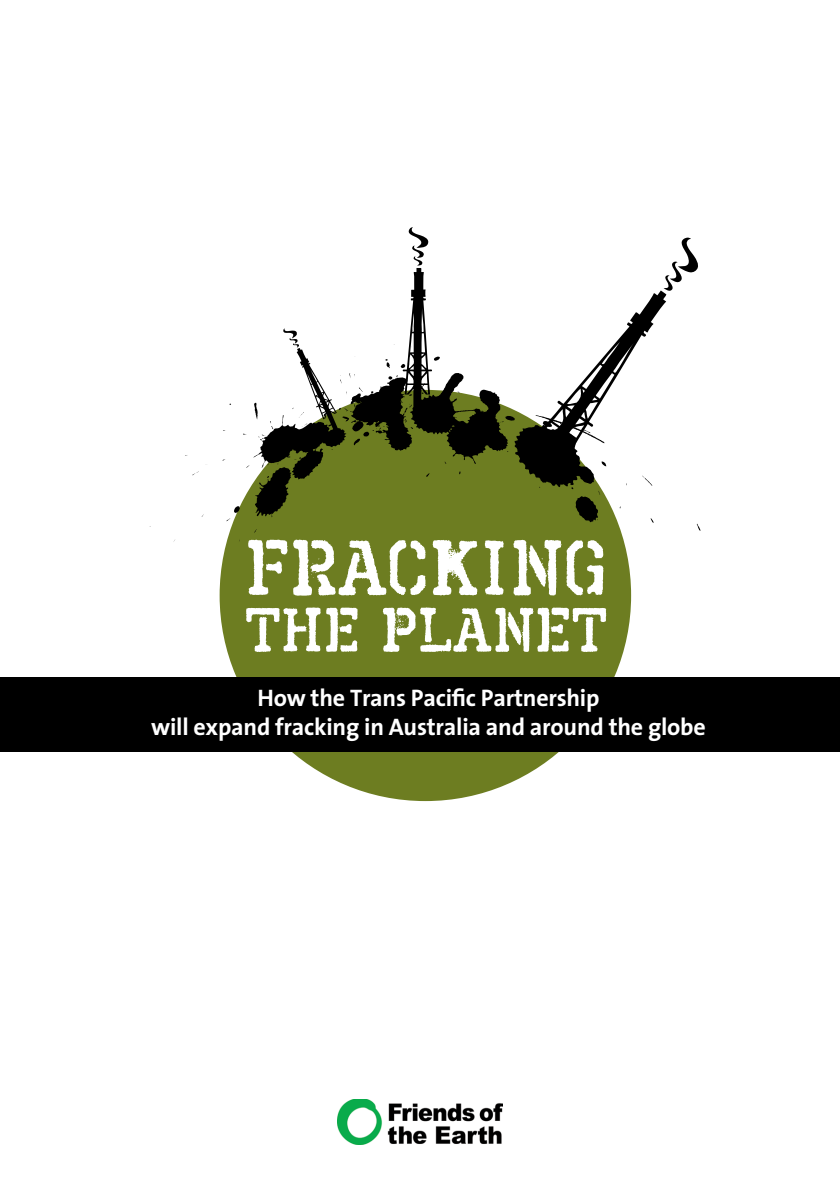
<style>
.page{position:relative;width:840px;height:1191px;background:#fff}
.page>*{position:absolute;margin:0;border:0;box-sizing:border-box;transform-origin:0 0}
.t1{font:700 79px "Octin Spraypaint B Rg";color:#fff}
.t2{font:700 62.8px "Octin Spraypaint B Rg";color:#fff}
.t3{font:700 24px/28.8px "The Sans";letter-spacing:-.01em;color:#fff;text-align:center}
</style>
<div class="page">
<div style="left:219px;top:390px;width:411px;height:411px;background:#6d7d21;border-radius:50%"></div>
<svg style="left:439px;top:356px;width:261px;height:175px"></svg>
<svg style="left:514px;top:237px;width:184px;height:285px"></svg>
<svg style="left:150px;top:227px;width:289px;height:316px"></svg>
<div style="left:0;top:677px;width:839px;height:74px;background:#000"></div>
<img style="left:337px;top:1099px;width:165px;height:45px">
<h1 class="t1" style="left:245px;top:522px;width:363px">FRACKING</h1>
<h2 class="t2" style="left:245px;top:593px;width:363px">THE PLANET</h2>
<p class="t3" style="left:151px;top:683px;width:556px">How the Trans Pacific Partnership<br>will expand fracking in Australia and around the globe</p>
</div>
